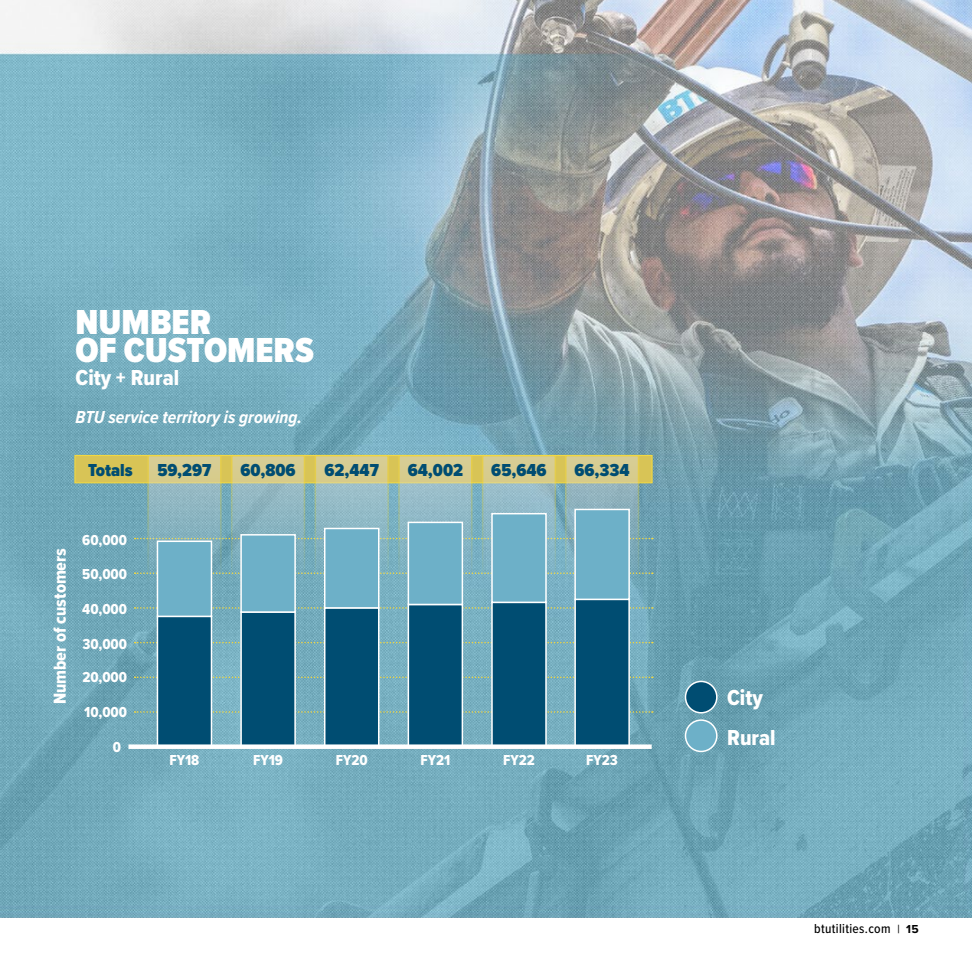
<style>
.page{position:relative;width:972px;height:972px;background:#fff}
.page>*{position:absolute;margin:0;border:0;box-sizing:border-box;transform-origin:0 0}
.t1{font:900 36px/28.5px "Proxima Nova Cond";color:#fff}
.t2{font:22.5px "Proxima Nova Cond Extrabld";color:#fff}
.t3{font:900 18px "Proxima Nova Cond";color:#004d72}
.t4{font:italic 700 18px "Proxima Nova Cond";color:#fff}
.t5{font:18px "Proxima Nova Cond Extrabld";color:#fff}
.t6{font:15px "Proxima Nova Cond Extrabld";color:#fff}
.t7{font:500 13.5px "Proxima Nova Cond";letter-spacing:.025em;color:#000}
.s1{font-size:12px}
.s2{font-family:"Proxima Nova";font-weight:700;font-size:12px}
</style>
<div class="page">
<img style="left:0;top:0;width:972px;height:918px">
<div style="left:74px;top:455px;width:579px;height:28px;background:#d8c456;border:1px solid #f3d840"></div>
<svg style="left:135px;top:711px;width:518px;height:2px"></svg>
<svg style="left:135px;top:677px;width:518px;height:1px"></svg>
<svg style="left:135px;top:642px;width:518px;height:1px"></svg>
<svg style="left:135px;top:607px;width:518px;height:2px"></svg>
<svg style="left:135px;top:572px;width:518px;height:2px"></svg>
<svg style="left:135px;top:538px;width:518px;height:1px"></svg>
<div style="left:686px;top:720px;width:31px;height:31px;background:#6db0c8;border-radius:50%"></div>
<div style="left:685px;top:719px;width:33px;height:33px;border:2px solid #fff;border-radius:50%"></div>
<div style="left:686px;top:681px;width:31px;height:32px;background:#004d72;border-radius:50%"></div>
<div style="left:685px;top:681px;width:33px;height:33px;border:2px solid #fff;border-radius:50%"></div>
<svg style="left:147px;top:455px;width:75px;height:280px;background:#95b7b1"></svg>
<div style="left:157px;top:616px;width:55px;height:131px;background:#004d72;border:2px solid #fff"></div>
<div style="left:157px;top:541px;width:55px;height:76px;background:#6db0c8;border:2px solid #fff"></div>
<svg style="left:231px;top:455px;width:74px;height:280px;background:#96b8b2"></svg>
<div style="left:240px;top:611px;width:56px;height:136px;background:#004d72;border:2px solid #fff"></div>
<div style="left:240px;top:534px;width:56px;height:79px;background:#6db0c8;border:2px solid #fff"></div>
<svg style="left:315px;top:455px;width:74px;height:280px;background:#9bbbb5"></svg>
<div style="left:324px;top:607px;width:55px;height:140px;background:#004d72;border:2px solid #fff"></div>
<div style="left:324px;top:528px;width:55px;height:81px;background:#6db0c8;border:2px solid #fff"></div>
<svg style="left:398px;top:455px;width:74px;height:280px;background:#9cbcb6"></svg>
<div style="left:408px;top:604px;width:55px;height:143px;background:#004d72;border:2px solid #fff"></div>
<div style="left:408px;top:522px;width:55px;height:83px;background:#6db0c8;border:2px solid #fff"></div>
<svg style="left:482px;top:455px;width:74px;height:280px;background:#9bbbb3"></svg>
<div style="left:491px;top:602px;width:56px;height:145px;background:#004d72;border:2px solid #fff"></div>
<div style="left:491px;top:513px;width:56px;height:90px;background:#6db0c8;border:2px solid #fff"></div>
<svg style="left:565px;top:455px;width:74px;height:280px;background:#99b7af"></svg>
<div style="left:574px;top:599px;width:56px;height:148px;background:#004d72;border:2px solid #fff"></div>
<div style="left:574px;top:509px;width:56px;height:91px;background:#6db0c8;border:2px solid #fff"></div>
<div style="left:128px;top:744px;width:524px;height:5px;background:#fff"></div>
<h1 class="t1" style="left:76px;top:307px;width:240px">NUMBER<br>OF CUSTOMERS</h1>
<h2 class="t2" style="left:76px;top:361px;width:105px">City + Rural</h2>
<p class="t4" style="left:76px;top:404px;width:228px">BTU service territory is growing.</p>
<p class="t3" style="left:88px;top:457px;width:46px">Totals</p>
<p class="t3" style="left:157px;top:457px;width:56px">59,297</p>
<p class="t3" style="left:241px;top:457px;width:57px">60,806</p>
<p class="t3" style="left:324px;top:457px;width:56px">62,447</p>
<p class="t5" style="left:47px;top:704px;width:158px;rotate:-90deg">Number of customers</p>
<p class="t6" style="left:82px;top:529px;width:46px">60,000</p>
<p class="t6" style="left:82px;top:563px;width:46px">50,000</p>
<p class="t6" style="left:82px;top:598px;width:46px">40,000</p>
<p class="t6" style="left:82px;top:633px;width:46px">30,000</p>
<p class="t6" style="left:82px;top:666px;width:46px">20,000</p>
<p class="t6" style="left:84px;top:701px;width:44px">10,000</p>
<p class="t6" style="left:113px;top:736px;width:10px">0</p>
<p class="t6" style="left:170px;top:749px;width:31px">FY18</p>
<p class="t6" style="left:253px;top:749px;width:31px">FY19</p>
<p class="t6" style="left:336px;top:749px;width:33px">FY20</p>
<p class="t3" style="left:408px;top:457px;width:57px">64,002</p>
<p class="t3" style="left:491px;top:457px;width:57px">65,646</p>
<p class="t3" style="left:575px;top:457px;width:57px">66,334</p>
<p class="t6" style="left:420px;top:749px;width:31px">FY21</p>
<p class="t6" style="left:503px;top:749px;width:33px">FY22</p>
<p class="t6" style="left:586px;top:749px;width:33px">FY23</p>
<h2 class="t2" style="left:727px;top:681px;width:37px">City</h2>
<h2 class="t2" style="left:727px;top:721px;width:50px">Rural</h2>
<p class="t7" style="left:814px;top:918px;width:106px">btutilities.com <span class="s1">|</span> <span class="s2">15</span></p>
</div>
